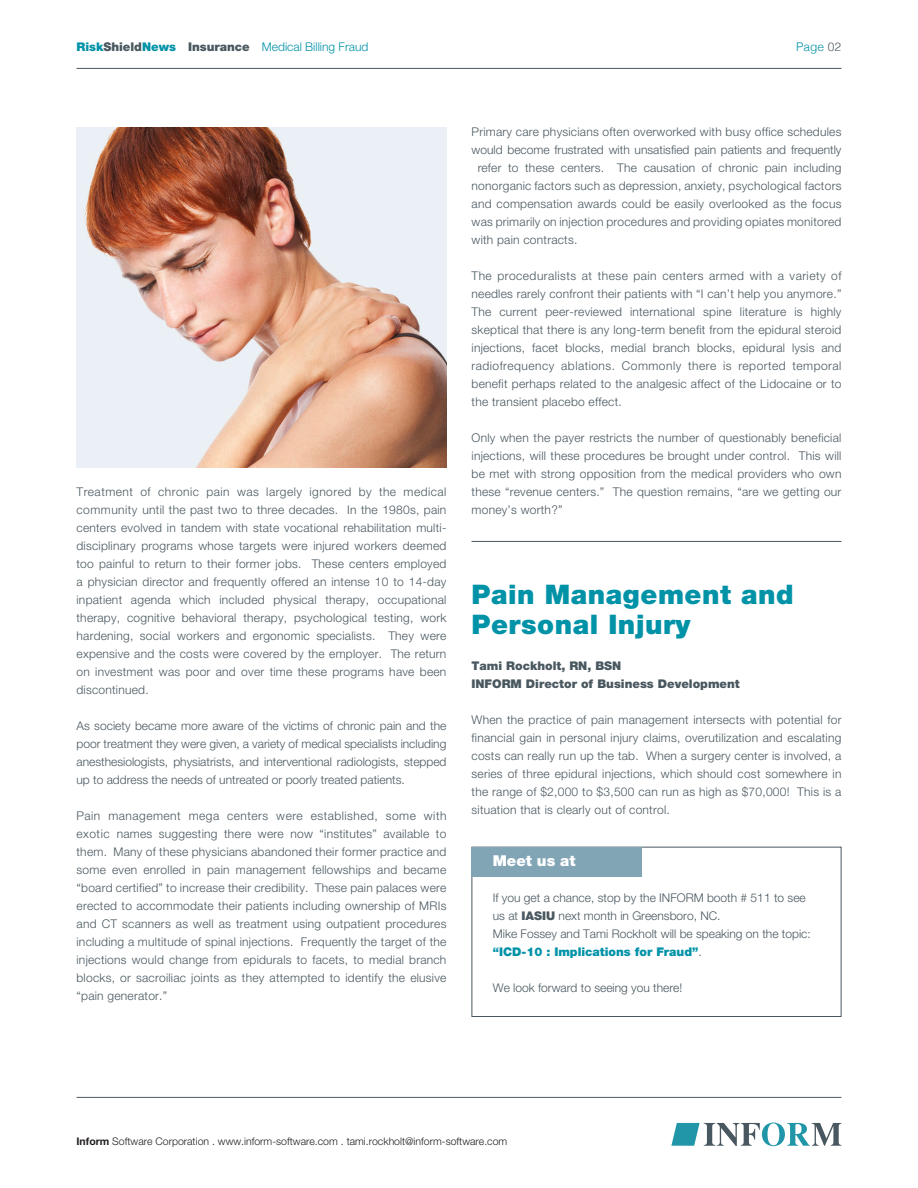
<style>
.page{position:relative;width:918px;height:1188px;background:#fff}
.page>*{position:absolute;margin:0;border:0;box-sizing:border-box;transform-origin:0 0}
.t1{font:900 27px "Helvetica Neue LT Std";letter-spacing:.02em;color:#0092a7}
.t2{font:900 15px "Helvetica Neue LT Std";color:#fff}
.t3{font:300 12px/18px "Helvetica Neue LT Std";letter-spacing:.02em;color:#49575f;text-align:justify}
.t4{font:300 12px/18px "Helvetica Neue LT Std";color:#49575f}
.t5{font:900 12px "Helvetica Neue LT Std";color:#49575f}
.t6{font:300 12px "Helvetica Neue LT Std";color:#0092a7}
.t7{font:300 12px "Helvetica";color:#0092a7}
.t8{font:300 10.5px "Helvetica Neue LT Std";color:#231f20}
.s1{font-weight:900}
.s2{font-weight:900;color:#49575f}
.s3{color:#49575f}
.s4{font-weight:900;color:#0092a7}
.s5{font-weight:700}
</style>
<div class="page">
<svg style="left:671px;top:1123px;width:170px;height:23px"></svg>
<hr style="left:77px;top:1097px;width:764px;height:1px;background:#49575f">
<hr style="left:77px;top:68px;width:764px;height:1px;background:#49575f">
<img style="left:77px;top:128px;width:369px;height:340px">
<hr style="left:472px;top:541px;width:369px;height:1px;background:#49575f">
<div style="left:472px;top:847px;width:369px;height:170px;border:1px solid #49575f"></div>
<div style="left:472px;top:847px;width:170px;height:30px;background:#82a5b6"></div>
<p class="t6" style="left:77px;top:39px;width:293px"><span class="s1">Risk</span><span class="s2">Shield</span><span class="s1">News</span> <span class="s2">Insurance</span> Medical Billing Fraud</p>
<p class="t7" style="left:796px;top:37px;width:47px">Page <span class="s3">02</span></p>
<p class="t3" style="left:77px;top:482px;width:371px">Treatment of chronic pain was largely ignored by the medical community until the past two to three decades. In the 1980s, pain centers evolved in tandem with state vocational rehabilitation multi&shy;disciplinary programs whose targets were injured workers deemed too painful to return to their former jobs. These centers employed a physician director and frequently offered an intense 10 to 14-day inpatient agenda which included physical therapy, occupational therapy, cognitive behavioral therapy, psychological testing, work hardening, social workers and ergonomic specialists. They were expensive and the costs were covered by the employer. The return on investment was poor and over time these programs have been discontinued.</p>
<p class="t3" style="left:77px;top:716px;width:371px">As society became more aware of the victims of chronic pain and the poor treatment they were given, a variety of medical specialists including anesthesiologists, physiatrists, and interventional radiologists, stepped up to address the needs of untreated or poorly treated patients.</p>
<p class="t3" style="left:77px;top:806px;width:371px">Pain management mega centers were established, some with exotic names suggesting there were now “institutes” available to them. Many of these physicians abandoned their former practice and some even enrolled in pain management fellowships and became “board certified” to increase their credibility. These pain palaces were erected to accommodate their patients including ownership of MRIs and CT scanners as well as treatment using outpatient procedures including a multitude of spinal injections. Frequently the target of the injections would change from epidurals to facets, to medial branch blocks, or sacroiliac joints as they attempted to identify the elusive “pain generator.”</p>
<p class="t3" style="left:472px;top:123px;width:371px">Primary care physicians often overworked with busy office schedules</p>
<p class="t4" style="left:472px;top:141px;width:371px">would become frustrated with unsatisfied pain patients and frequently</p>
<p class="t3" style="left:478px;top:159px;width:365px">refer to these centers. The causation of chronic pain including</p>
<p class="t3" style="left:472px;top:177px;width:371px">nonorganic factors such as depression, anxiety, psychological factors</p>
<p class="t3" style="left:472px;top:195px;width:371px">and compensation awards could be easily overlooked as the focus</p>
<p class="t3" style="left:472px;top:213px;width:371px">was primarily on injection procedures and providing opiates monitored</p>
<p class="t3" style="left:472px;top:231px;width:107px">with pain contracts.</p>
<p class="t3" style="left:472px;top:267px;width:371px">The proceduralists at these pain centers armed with a variety of needles rarely confront their patients with “I can’t help you anymore.” The current peer-reviewed international spine literature is highly skeptical that there is any long-term benefit from the epidural steroid injections, facet blocks, medial branch blocks, epidural lysis and radiofrequency ablations. Commonly there is reported temporal benefit perhaps related to the analgesic affect of the Lidocaine or to the transient placebo effect.</p>
<p class="t3" style="left:472px;top:429px;width:371px">Only when the payer restricts the number of questionably beneficial injections, will these procedures be brought under control. This will be met with strong opposition from the medical providers who own these “revenue centers.” The question remains, “are we getting our money’s worth?”</p>
<p class="t1" style="left:472px;top:578px;width:324px">Pain Management and</p>
<p class="t1" style="left:472px;top:608px;width:221px">Personal Injury</p>
<p class="t5" style="left:472px;top:659px;width:151px">Tami Rockholt, RN, BSN</p>
<p class="t5" style="left:472px;top:677px;width:270px">INFORM Director of Business Development</p>
<p class="t3" style="left:472px;top:711px;width:371px">When the practice of pain management intersects with potential for financial gain in personal injury claims, overutilization and escalating costs can really run up the tab. When a surgery center is involved, a series of three epidural injections, which should cost somewhere in the range of $2,000 to $3,500 can run as high as $70,000! This is a situation that is clearly out of control.</p>
<p class="t2" style="left:493px;top:852px;width:84px">Meet us at</p>
<p class="t4" style="left:493px;top:888px;width:314px">If you get a chance, stop by the INFORM booth # 511 to see</p>
<p class="t4" style="left:493px;top:906px;width:229px">us at <span class="s1">IASIU</span> next month in Greensboro, NC.</p>
<p class="t4" style="left:493px;top:924px;width:320px">Mike Fossey and Tami Rockholt will be speaking on the topic: <span class="s4">“ICD-10 : Implications for Fraud”</span>.</p>
<p class="t4" style="left:493px;top:978px;width:191px">We look forward to seeing you there!</p>
<p class="t8" style="left:77px;top:1135px;width:432px"><span class="s5">Inform</span> Software Corporation . www.inform-software.com . tami.rockholt@inform-software.com</p>
</div>
